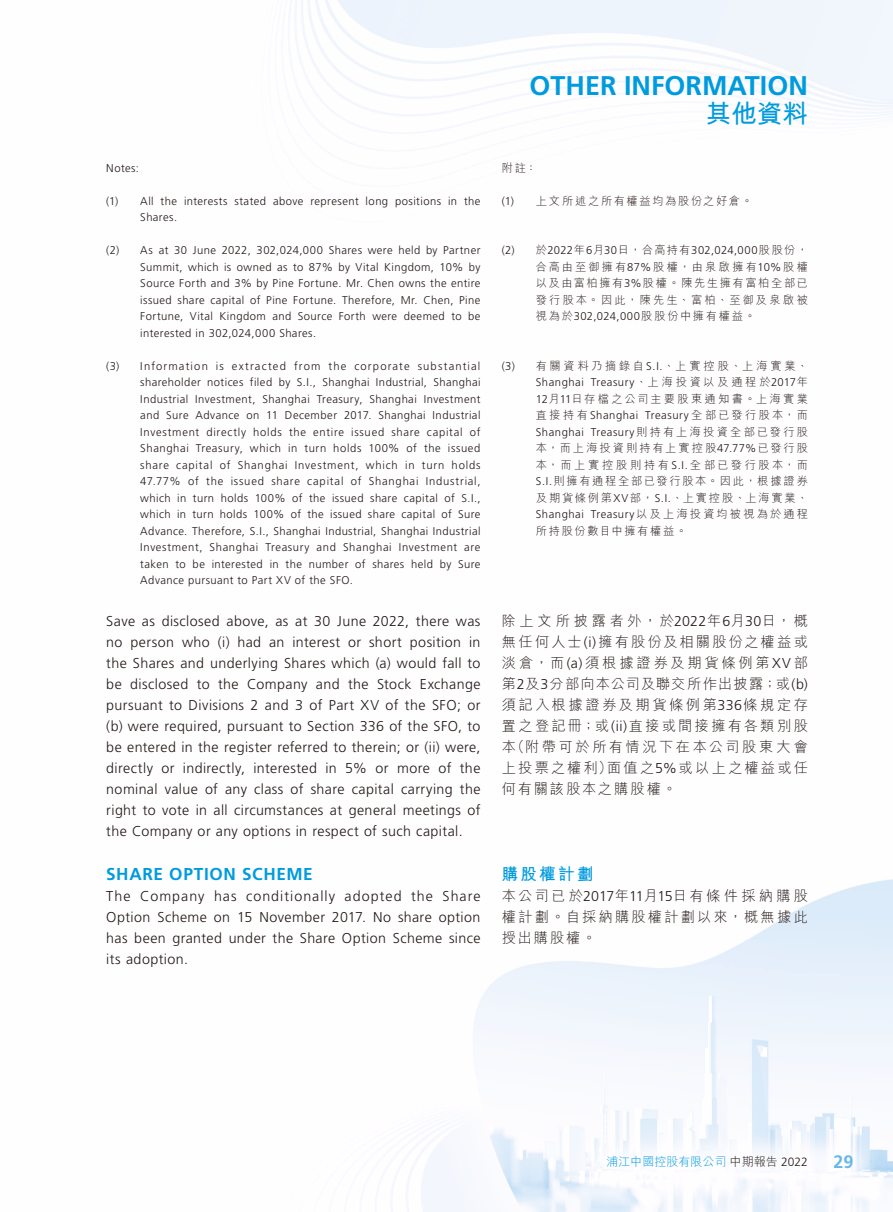
<style>
.page{position:relative;width:893px;height:1212px;background:#fff}
.page>*{position:absolute;margin:0;border:0;box-sizing:border-box;transform-origin:0 0}
.t1{font:700 27px "Frutiger LT Std";color:#009bde}
.t2{font:700 25.5px "M Hei HK";color:#009bde}
.t3{font:700 18px "Frutiger LT Std";color:#68b9e9}
.t4{font:700 17.25px "Frutiger LT Std";letter-spacing:.035em;color:#009bde}
.t5{font:700 16.5px "M Hei HK";letter-spacing:.13em;color:#009bde}
.t6{font:300 14.25px/21px "Frutiger LT Std";letter-spacing:.03em;color:#231916;text-align:justify}
.t7{font:300 14.25px/21px "M Hei HK";letter-spacing:.16em;color:#231916;text-align:justify}
.t8{font:300 12px "M Hei HK";color:#009bde}
.t9{font:300 11.25px/16.5px "Frutiger LT Std";letter-spacing:.04em;color:#231916}
.t10{font:300 11.25px/16.5px "M Hei HK";letter-spacing:.165em;color:#231916;text-align:justify}
.t11{font:300 11.25px "M Hei HK";letter-spacing:.255em;color:#231916}
.t12{font:300 11.25px "M Hei HK";letter-spacing:.195em;color:#231916}
.t13{font:300 11.25px "M Hei HK";letter-spacing:.14em;color:#231916}
.s1{font-family:"Frutiger LT Std"}
.s2{font-family:"M Hei HK"}
.s3{color:#231916}
.s4{font-family:"Frutiger LT Std";color:#231916}
</style>
<div class="page">
<img style="left:296px;top:0;width:597px;height:1212px">
<p class="t9" style="left:106px;top:160px;width:34px">Notes:</p>
<p class="t9" style="left:140px;top:193px;width:342px;text-indent:-34px">(1) All the interests stated above represent long positions in the<br>Shares.</p>
<p class="t9" style="left:140px;top:242px;width:342px;text-align:justify;text-indent:-34px">(2) As at 30 June 2022, 302,024,000 Shares were held by Partner Summit, which is owned as to 87% by Vital Kingdom, 10% by Source Forth and 3% by Pine Fortune. Mr. Chen owns the entire issued share capital of Pine Fortune. Therefore, Mr. Chen, Pine Fortune, Vital Kingdom and Source Forth were deemed to be interested in 302,024,000 Shares.</p>
<p class="t9" style="left:140px;top:358px;width:342px;text-align:justify;text-indent:-34px">(3) Information is extracted from the corporate substantial shareholder notices filed by S.I., Shanghai Industrial, Shanghai Industrial Investment, Shanghai Treasury, Shanghai Investment and Sure Advance on 11 December 2017. Shanghai Industrial Investment directly holds the entire issued share capital of Shanghai Treasury, which in turn holds 100% of the issued share capital of Shanghai Investment, which in turn holds 47.77% of the issued share capital of Shanghai Industrial, which in turn holds 100% of the issued share capital of S.I., which in turn holds 100% of the issued share capital of Sure Advance. Therefore, S.I., Shanghai Industrial, Shanghai Industrial Investment, Shanghai Treasury and Shanghai Investment are taken to be interested in the number of shares held by Sure Advance pursuant to Part XV of the SFO.</p>
<p class="t6" style="left:106px;top:611px;width:376px">Save as disclosed above, as at 30 June 2022, there was no person who (i) had an interest or short position in the Shares and underlying Shares which (a) would fall to be disclosed to the Company and the Stock Exchange pursuant to Divisions 2 and 3 of Part XV of the SFO; or (b) were required, pursuant to Section 336 of the SFO, to be entered in the register referred to therein; or (ii) were, directly or indirectly, interested in 5% or more of the nominal value of any class of share capital carrying the right to vote in all circumstances at general meetings of the Company or any options in respect of such capital.</p>
<h3 class="t4" style="left:106px;top:863px;width:208px">SHARE OPTION SCHEME</h3>
<p class="t6" style="left:106px;top:885px;width:376px">The Company has conditionally adopted the Share Option Scheme on 15 November 2017. No share option has been granted under the Share Option Scheme since its adoption.</p>
<h1 class="t1" style="left:530px;top:69px;width:280px">OTHER INFORMATION</h1>
<h2 class="t2" style="left:706px;top:95px;width:103px">其他資料</h2>
<p class="t10" style="left:502px;top:159px;width:37px">附註：</p>
<p class="t10" style="left:502px;top:192px;width:252px"><span class="s1">(1)</span> 上文所述之所有權益均為股份之好倉。</p>
<p class="t9" style="left:502px;top:242px;width:308px">(2) <span class="s2">於</span>2022<span class="s2">年</span>6<span class="s2">月</span>30<span class="s2">日，合高持有</span>302,024,000<span class="s2">股股份，</span></p>
<p class="t10" style="left:536px;top:258px;width:274px">合高由至御擁有<span class="s1">87%</span>股權，由泉啟擁有<span class="s1">10%</span>股權以及由富柏擁有<span class="s1">3%</span>股權。陳先生擁有富柏全部已發行股本。因此，陳先生、富柏、至御及泉啟被視為於<span class="s1">302,024,000</span>股股份中擁有權益。</p>
<p class="t11" style="left:502px;top:360px;width:308px"><span class="s1">(3)</span> 有關資料乃摘錄自<span class="s1">S.I.</span>、上實控股、上海實業、</p>
<p class="t9" style="left:536px;top:374px;width:274px">Shanghai Treasury<span class="s2">、上海投資以及通程於</span>2017<span class="s2">年</span></p>
<p class="t12" style="left:536px;top:393px;width:274px"><span class="s1">12</span>月<span class="s1">11</span>日存檔之公司主要股東通知書。上海實業</p>
<p class="t9" style="left:536px;top:407px;width:274px"><span class="s2">直接持有</span> Shanghai Treasury <span class="s2">全部已發行股本，而<br></span>Shanghai Treasury<span class="s2">則持有上海投資全部已發行股</span></p>
<p class="t10" style="left:536px;top:440px;width:274px">本，而上海投資則持有上實控股<span class="s1">47.77%</span>已發行股本，而上實控股則持有<span class="s1">S.I.</span>全部已發行股本，而<span class="s1">S.I.</span>則擁有通程全部已發行股本。因此，根據證券及期貨條例第<span class="s1">XV</span>部，<span class="s1">S.I.</span>、上實控股、上海實業、</p>
<p class="t9" style="left:536px;top:506px;width:274px">Shanghai Treasury<span class="s2">以及上海投資均被視為於通程</span></p>
<p class="t13" style="left:536px;top:525px;width:153px">所持股份數目中擁有權益。</p>
<p class="t7" style="left:502px;top:610px;width:308px">除上文所披露者外，於<span class="s1">2022</span>年<span class="s1">6</span>月<span class="s1">30</span>日，概無任何人士<span class="s1">(i)</span>擁有股份及相關股份之權益或淡倉，而<span class="s1">(a)</span>須根據證券及期貨條例第<span class="s1">XV</span>部第<span class="s1">2</span>及<span class="s1">3</span>分部向本公司及聯交所作出披露；或<span class="s1">(b)</span>須記入根據證券及期貨條例第<span class="s1">336</span>條規定存置之登記冊；或<span class="s1">(ii)</span>直接或間接擁有各類別股本（附帶可於所有情況下在本公司股東大會上投票之權利）面值之<span class="s1">5%</span>或以上之權益或任何有關該股本之購股權。</p>
<h3 class="t5" style="left:502px;top:862px;width:93px">購股權計劃</h3>
<p class="t7" style="left:502px;top:885px;width:308px">本公司已於<span class="s1">2017</span>年<span class="s1">11</span>月<span class="s1">15</span>日有條件採納購股權計劃。自採納購股權計劃以來，概無據此授出購股權。</p>
<p class="t8" style="left:607px;top:1155px;width:203px">浦江中國控股有限公司<span class="s3">中期報告</span> <span class="s4">2022</span></p>
<h3 class="t3" style="left:833px;top:1151px;width:22px">29</h3>
</div>
